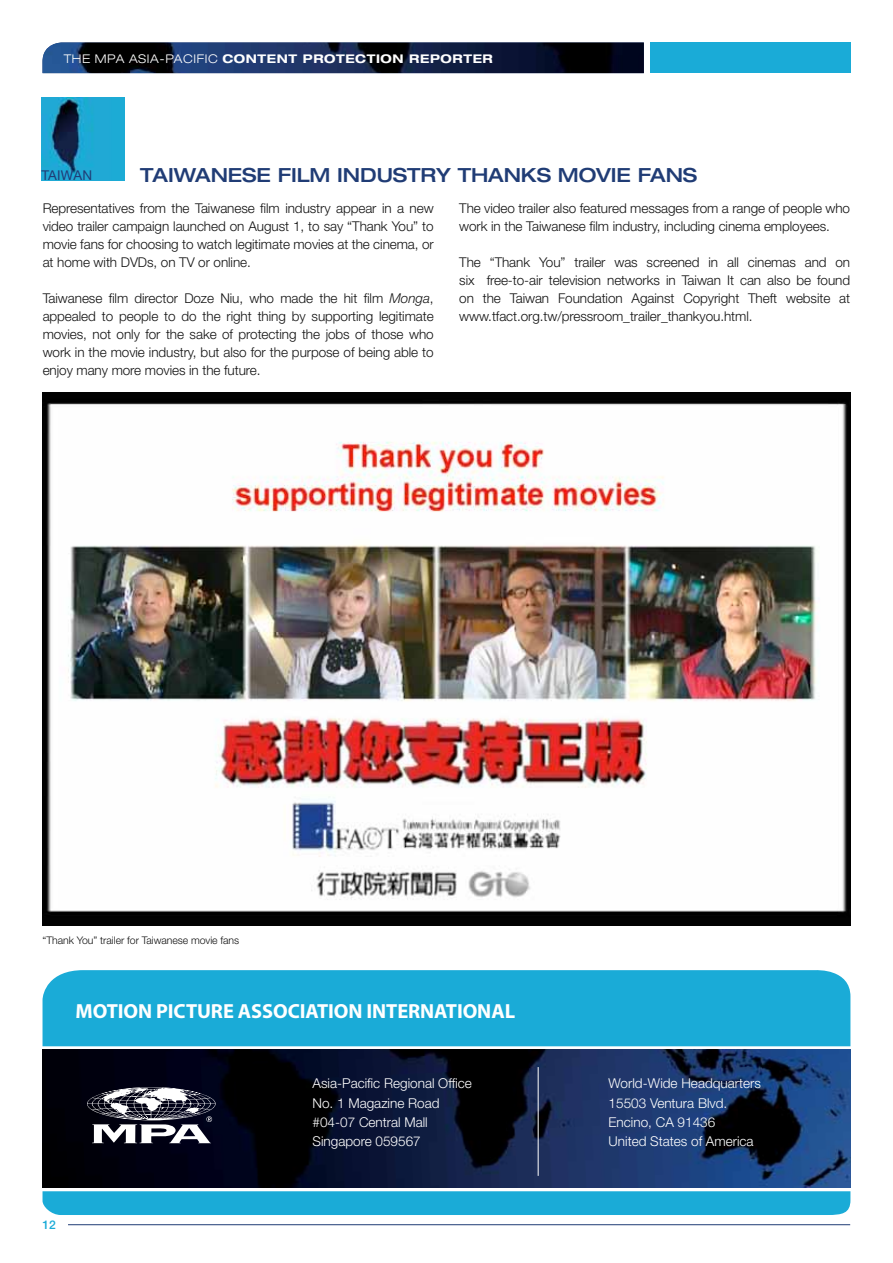
<style>
.page{position:relative;width:893px;height:1263px;background:#fff}
.page>*{position:absolute;margin:0;border:0;box-sizing:border-box;transform-origin:0 0}
.t1{font:700 20.4px "Myriad Pro";letter-spacing:-.005em;color:#fff}
.t2{font:500 expanded 19.5px "Helvetica Neue";letter-spacing:-.005em;color:#203c75}
.t3{font:300 13.5px/18px "Helvetica Neue";letter-spacing:-.005em;color:#121212;text-align:justify}
.t4{font:300 13.5px/19.4px "Helvetica Neue";color:#fff}
.t5{font:13.5px "Helvetica Neue";letter-spacing:.02em;color:#203c75}
.t6{font:700 expanded 12px "Helvetica Neue";letter-spacing:.05em;color:#fff}
.t7{font:500 12px "Helvetica Neue";color:#1aabd7}
.t8{font:300 10.5px "Helvetica Neue";letter-spacing:-.005em;color:#121212}
.s1{font-weight:300}
.s2{font-style:italic}
</style>
<div class="page">
<hr style="left:68px;top:1224px;width:782px;height:1px;background:#203c75">
<img style="left:43px;top:43px;width:601px;height:30px">
<div style="left:650px;top:43px;width:200px;height:30px;background:#1aabd7"></div>
<img style="left:43px;top:1050px;width:807px;height:137px">
<div style="left:43px;top:970px;width:807px;height:76px;background:#1aabd7"></div>
<svg style="left:87px;top:1087px;width:129px;height:56px"></svg>
<hr style="left:538px;top:1067px;width:1px;height:109px;background:#fff">
<div style="left:43px;top:1191px;width:807px;height:24px;background:#1aabd7"></div>
<img style="left:41px;top:98px;width:83px;height:82px">
<img style="left:43px;top:393px;width:807px;height:532px">
<p class="t6" style="left:64px;top:51px;width:431px"><span class="s1">THE MPA ASIA-PACIFIC</span> CONTENT PROTECTION REPORTER</p>
<p class="t5" style="left:41px;top:168px;width:50px">TAIWAN</p>
<h2 class="t2" style="left:140px;top:162px;width:103px">TAIWANESE</h2>
<h2 class="t2" style="left:278px;top:162px;width:14px">FILM</h2>
<h2 class="t2" style="left:337px;top:162px;width:16px">INDUSTRY</h2>
<h2 class="t2" style="left:458px;top:162px;width:17px">THAN</h2>
<h2 class="t2" style="left:521px;top:162px;width:133px">KSMOVIE FANS</h2>
<p class="t3" style="left:43px;top:199px;width:393px">Representatives from the Taiwanese film industry appear in a new video trailer campaign launched on August 1, to say “Thank You” to movie fans for choosing to watch legitimate movies at the cinema, or at home with DVDs, on TV or online.</p>
<p class="t3" style="left:43px;top:289px;width:393px">Taiwanese film director Doze Niu, who made the hit film <span class="s2">Monga</span>, appealed to people to do the right thing by supporting legitimate movies, not only for the sake of protecting the jobs of those who work in the movie industry, but also for the purpose of being able to enjoy many more movies in the future.</p>
<p class="t3" style="left:459px;top:199px;width:392px">The video trailer also featured messages from a range of people who work in the Taiwanese film industry, including cinema employees.</p>
<p class="t3" style="left:459px;top:253px;width:392px">The “Thank You” trailer was screened in all cinemas and on six free-to-air television networks in Taiwan It can also be found on the Taiwan Foundation Against Copyright Theft website at www.tfact.org.tw/pressroom_trailer_thankyou.html.</p>
<p class="t8" style="left:43px;top:934px;width:198px">“Thank You” trailer for Taiwanese movie fans</p>
<h1 class="t1" style="left:75px;top:1000px;width:441px">MOTION PICTURE ASSOCIATION INTERNATIONAL</h1>
<p class="t7" style="left:43px;top:1218px;width:15px">12</p>
<p class="t4" style="left:313px;top:1073px;width:161px">Asia-Pacific Regional Office<br>No. 1 Magazine Road #04-07 Central Mall<br>Singapore 059567</p>
<p class="t4" style="left:609px;top:1073px;width:154px">World-Wide Headquarters<br>15503 Ventura Blvd.<br>Encino, CA 91436<br>United States of America</p>
</div>
